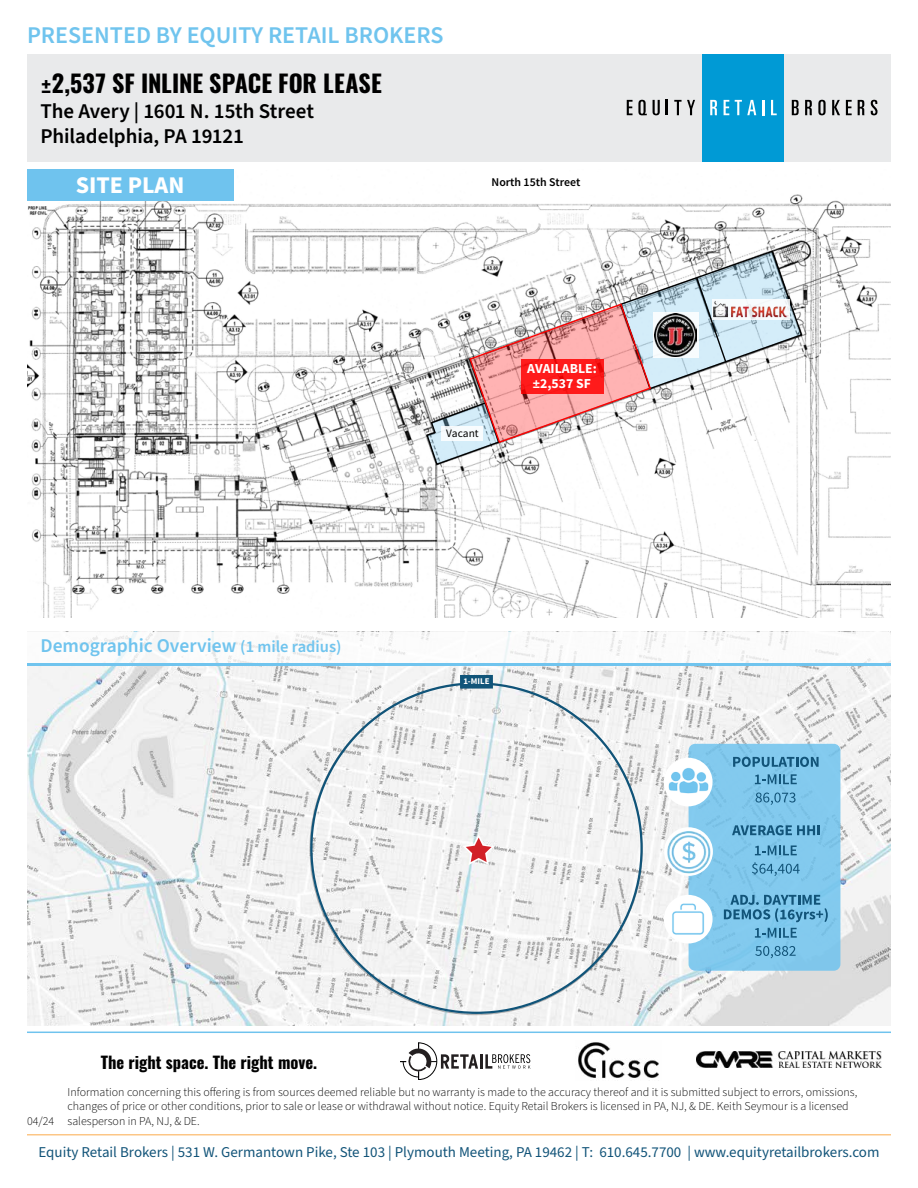
<style>
.page{position:relative;width:918px;height:1188px;background:#fff}
.page>*{position:absolute;margin:0;border:0;box-sizing:border-box;transform-origin:0 0}
.t1{font:600 24px "Source Sans Pro";color:#70c4ee}
.t2{font:700 24px "Oswald";color:#000}
.t3{font:700 24px "Source Sans Pro";color:#fff}
.t4{font:600 21px/25.2px "Source Sans Pro";letter-spacing:-.005em;color:#000}
.t5{font:600 19.5px "Source Sans Pro";color:#70c4ee}
.t6{font:700 16.5px "Oswald";color:#000}
.t7{font:15px "Source Sans Pro";color:#125479}
.t8{font:700 13.8px/15px "Source Sans Pro";color:#fff;text-align:center}
.t9{font:300 12px "Source Sans Pro";color:#000}
.t10{font:600 11.85px "Source Sans Pro";color:#000}
.t11{font:11.4px "Source Sans Pro";color:#000}
.t12{font:700 8.7px "Source Sans Pro";color:#fff}
.s1{font-size:16.5px}
</style>
<div class="page">
<div style="left:27px;top:54px;width:864px;height:108px;background:#e9eaeb"></div>
<svg style="left:666px;top:100px;width:2px;height:15px"></svg>
<div style="left:702px;top:54px;width:81px;height:108px;background:#009ad5"></div>
<svg style="left:627px;top:100px;width:20px;height:15px"></svg>
<svg style="left:653px;top:100px;width:7px;height:15px"></svg>
<svg style="left:674px;top:100px;width:21px;height:15px"></svg>
<svg style="left:710px;top:100px;width:7px;height:15px"></svg>
<svg style="left:724px;top:100px;width:5px;height:15px"></svg>
<svg style="left:735px;top:100px;width:21px;height:15px"></svg>
<svg style="left:762px;top:100px;width:2px;height:15px"></svg>
<svg style="left:771px;top:100px;width:6px;height:15px"></svg>
<svg style="left:792px;top:100px;width:7px;height:15px"></svg>
<svg style="left:805px;top:100px;width:7px;height:15px"></svg>
<svg style="left:818px;top:100px;width:8px;height:15px"></svg>
<svg style="left:832px;top:100px;width:8px;height:15px"></svg>
<svg style="left:846px;top:100px;width:6px;height:15px"></svg>
<svg style="left:858px;top:100px;width:6px;height:15px"></svg>
<svg style="left:871px;top:100px;width:7px;height:15px"></svg>
<img style="left:27px;top:169px;width:864px;height:448px">
<svg style="left:425px;top:250px;width:378px;height:216px"></svg>
<img style="left:654px;top:314px;width:43px;height:42px">
<div style="left:473px;top:172px;width:160px;height:23px;background:#fff"></div>
<hr style="left:27px;top:1032px;width:864px;height:1px;background:#6fc3ee">
<hr style="left:27px;top:1134px;width:864px;height:2px;background:#fcc686">
<hr style="left:480px;top:1054px;width:3px;height:15px;background:#231f20">
<svg style="left:485px;top:1054px;width:45px;height:15px"></svg>
<svg style="left:400px;top:1043px;width:78px;height:37px"></svg>
<img style="left:697px;top:1051px;width:184px;height:17px">
<img style="left:578px;top:1042px;width:81px;height:37px">
<img style="left:27px;top:665px;width:864px;height:360px">
<div style="left:460px;top:675px;width:33px;height:14px;background:#105479"></div>
<div style="left:689px;top:744px;width:151px;height:227px;background:#82caee;border-radius:7px"></div>
<svg style="left:733px;top:757px;width:86px;height:10px"></svg>
<svg style="left:755px;top:774px;width:42px;height:10px"></svg>
<svg style="left:756px;top:793px;width:40px;height:12px"></svg>
<div style="left:664px;top:758px;width:49px;height:48px;background:#fff;border-radius:50%"></div>
<img style="left:665px;top:757px;width:46px;height:46px">
<svg style="left:732px;top:825px;width:88px;height:10px"></svg>
<svg style="left:755px;top:845px;width:42px;height:10px"></svg>
<svg style="left:752px;top:862px;width:48px;height:14px"></svg>
<img style="left:663px;top:825px;width:50px;height:51px">
<svg style="left:724px;top:895px;width:104px;height:27px"></svg>
<svg style="left:755px;top:928px;width:42px;height:10px"></svg>
<svg style="left:755px;top:946px;width:41px;height:12px"></svg>
<div style="left:664px;top:895px;width:49px;height:49px;background:#fff;border-radius:50%"></div>
<img style="left:667px;top:898px;width:42px;height:42px">
<hr style="left:27px;top:663px;width:864px;height:2px;background:#70c4ee">
<svg style="left:462px;top:834px;width:33px;height:31px"></svg>
<div style="left:27px;top:169px;width:206px;height:32px;background:#6fc3ee"></div>
<h1 class="t1" style="left:27px;top:19px;width:418px">PRESENTED BY EQUITY RETAIL BROKERS</h1>
<h1 class="t2" style="left:40px;top:70px;width:343px">±2,537 SF INLINE SPACE FOR LEASE</h1>
<h2 class="t4" style="left:40px;top:99px;width:275px">The Avery | 1601 N. 15th Street<br>Philadelphia, PA 19121</h2>
<h1 class="t3" style="left:76px;top:169px;width:110px">SITE PLAN</h1>
<p class="t10" style="left:492px;top:175px;width:91px">North 15th Street</p>
<p class="t11" style="left:446px;top:427px;width:34px">Vacant</p>
<p class="t8" style="left:527px;top:361px;width:71px">AVAILABLE: ±2,537 SF</p>
<h3 class="t5" style="left:40px;top:633px;width:303px">Demographic Overview <span class="s1">(1 mile radius)</span></h3>
<p class="t12" style="left:463px;top:676px;width:28px">1-MILE</p>
<h3 class="t6" style="left:101px;top:1054px;width:218px">The right space. The right move.</h3>
<p class="t9" style="left:68px;top:1084px;width:791px">Information concerning this offering is from sources deemed reliable but no warranty is made to the accuracy thereof and it is submitted subject to errors, omissions,</p>
<p class="t9" style="left:68px;top:1098px;width:783px">changes of price or other conditions, prior to sale or lease or withdrawal without notice. Equity Retail Brokers is licensed in PA, NJ, &amp; DE. Keith Seymour is a licensed</p>
<p class="t9" style="left:27px;top:1113px;width:174px">04/24 salesperson in PA, NJ, &amp; DE.</p>
<p class="t7" style="left:39px;top:1142px;width:842px">Equity Retail Brokers | 531 W. Germantown Pike, Ste 103 | Plymouth Meeting, PA 19462 | T: 610.645.7700 | www.equityretailbrokers.com</p>
</div>
